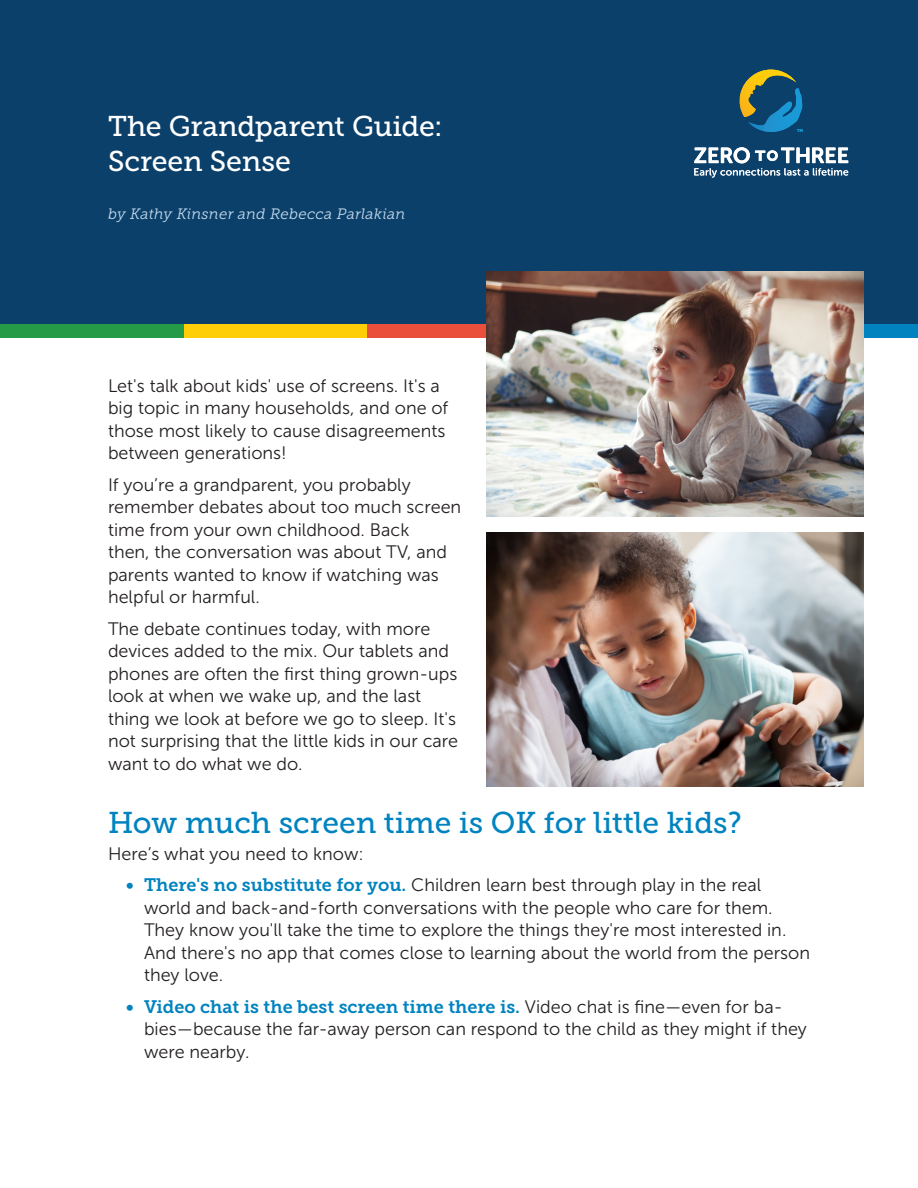
<style>
.page{position:relative;width:918px;height:1188px;background:#fff}
.page>*{position:absolute;margin:0;border:0;box-sizing:border-box;transform-origin:0 0}
.t1{font:30px "Museo Slab 500";color:#0083bf}
.t2{font:28.5px "Museo Slab 500";letter-spacing:-.005em;color:#fff}
.Body_copy{font:18px/22.5px "Museo Sans 300";color:#231f20}
.photo_credit{font:italic 15px "Museo Slab 300";letter-spacing:.02em;color:#c6dbee}
.s1{font-family:"Museo Sans 700";color:#0083bf}
.s2{font-family:"Museo Slab 700";color:#0083bf}
</style>
<div class="page">
<div style="left:734px;top:310px;width:184px;height:28px;background:#0083bf"></div>
<div style="left:367px;top:310px;width:184px;height:28px;background:#e94f3b"></div>
<div style="left:184px;top:310px;width:183px;height:28px;background:#fece08"></div>
<div style="left:0;top:310px;width:184px;height:28px;background:#269b47"></div>
<div style="left:0;top:0;width:918px;height:324px;background:#0b406a"></div>
<svg style="left:694px;top:147px;width:154px;height:31px"></svg>
<svg style="left:739px;top:70px;width:64px;height:62px"></svg>
<img style="left:486px;top:272px;width:378px;height:244px">
<img style="left:486px;top:533px;width:378px;height:254px">
<p class="t2" style="left:108px;top:110px;width:336px">The Grandparent Guide:</p>
<p class="t2" style="left:108px;top:145px;width:184px">Screen Sense</p>
<p class="photo_credit" style="left:108px;top:206px;width:299px">by Kathy Kinsner and Rebecca Parlakian</p>
<p class="Body_copy" style="left:108px;top:374px;width:342px">Let's talk about kids' use of screens. It's a big topic in many households, and one of those most likely to cause disagreements between generations!</p>
<p class="Body_copy" style="left:108px;top:473px;width:355px">If you’re a grandparent, you probably remember debates about too much screen time from your own childhood. Back<br>then, the conversation was about TV, and parents wanted to know if watching was helpful or harmful.</p>
<p class="Body_copy" style="left:108px;top:617px;width:352px">The debate continues today, with more devices added to the mix. Our tablets and phones are often the first thing grown-ups look at when we wake up, and the last thing we look at before we go to sleep. It's not surprising that the little kids in our care want to do what we do.</p>
<h2 class="t1" style="left:108px;top:805px;width:635px">How much screen time is OK for little kids?</h2>
<p class="Body_copy" style="left:108px;top:842px;width:257px">Here’s what you need to know:</p>
<p class="Body_copy" style="left:144px;top:874px;width:668px;text-indent:-18px"><span class="s1">•</span> <span class="s2">There's no substitute for you.</span> Children learn best through play in the real world and back-and-forth conversations with the people who care for them.<br>They know you'll take the time to explore the things they're most interested in.<br>And there's no app that comes close to learning about the world from the person they love.</p>
<p class="Body_copy" style="left:144px;top:995px;width:664px;text-indent:-18px"><span class="s1">•</span> <span class="s2">Video chat is the best screen time there is.</span> Video chat is fine—even for ba&shy;bies—because the far-away person can respond to the child as they might if they were nearby.</p>
</div>
